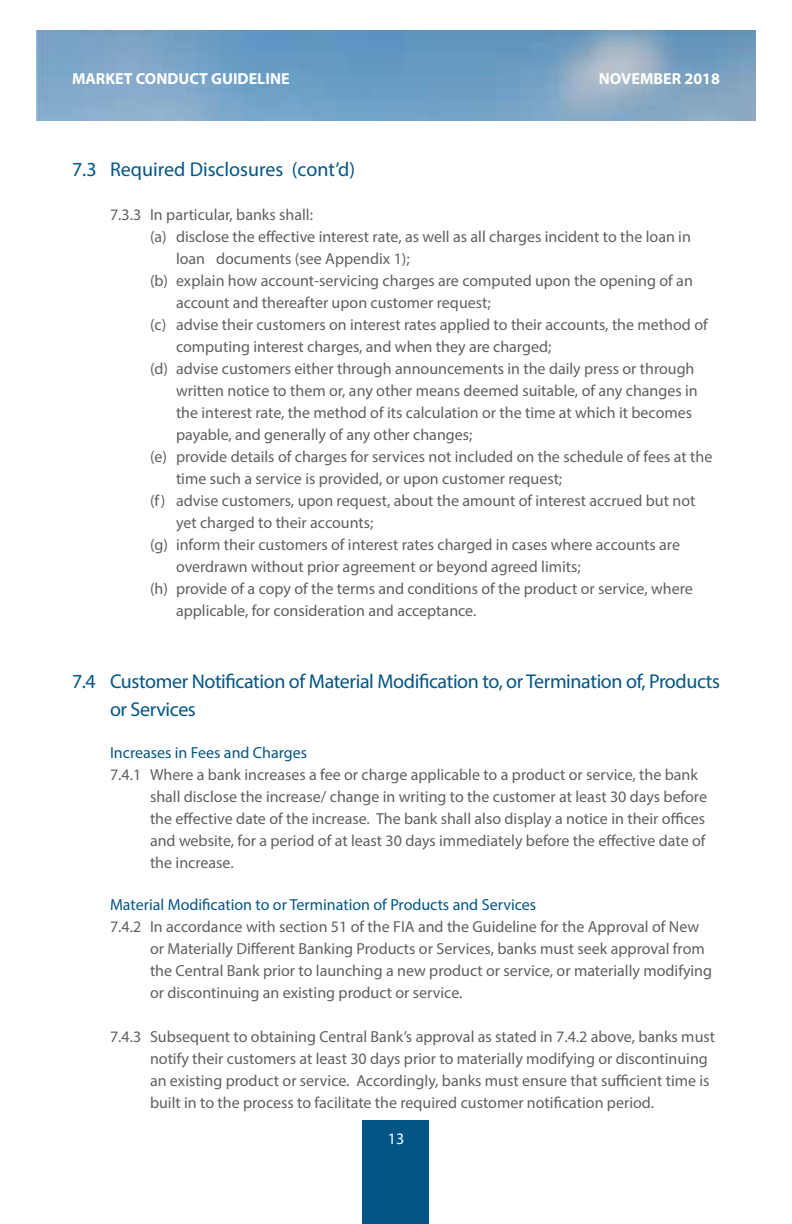
<style>
.page{position:relative;width:792px;height:1224px;background:#fff}
.page>*{position:absolute;margin:0;border:0;box-sizing:border-box;transform-origin:0 0}
.t1{font:20px/28px "Myriad Pro";letter-spacing:-.02em;color:#025686}
.t2{font:20px "Myriad Pro";color:#025686}
.t3{font:16px/22px "Myriad Pro";color:#606063}
.t4{font:16px "Myriad Pro";color:#025686}
.t5{font:700 16px "Myriad Pro";color:#fff}
.t6{font:16px "Myriad Pro";color:#fff}
</style>
<div class="page">
<img style="left:36px;top:30px;width:720px;height:91px">
<div style="left:363px;top:1120px;width:66px;height:104px;background:#025686"></div>
<p class="t5" style="left:72px;top:68px;width:219px">MARKET CONDUCT GUIDELINE</p>
<p class="t5" style="left:599px;top:68px;width:123px">NOVEMBER 2018</p>
<p class="t2" style="left:72px;top:157px;width:285px">7.3 Required Disclosures (cont’d)</p>
<p class="t3" style="left:110px;top:204px;width:205px">7.3.3 In particular, banks shall:</p>
<p class="t3" style="left:150px;top:226px;width:542px">(a) disclose the effective interest rate, as well as all charges incident to the loan in</p>
<p class="t3" style="left:176px;top:248px;width:235px">loan documents (see Appendix 1);</p>
<p class="t3" style="left:150px;top:270px;width:544px">(b) explain how account-servicing charges are computed upon the opening of an</p>
<p class="t3" style="left:176px;top:292px;width:316px">account and thereafter upon customer request;</p>
<p class="t3" style="left:150px;top:314px;width:559px">(c) advise their customers on interest rates applied to their accounts, the method of</p>
<p class="t3" style="left:176px;top:336px;width:377px">computing interest charges, and when they are charged;</p>
<p class="t3" style="left:150px;top:358px;width:546px">(d) advise customers either through announcements in the daily press or through</p>
<p class="t3" style="left:176px;top:380px;width:523px">written notice to them or, any other means deemed suitable, of any changes in</p>
<p class="t3" style="left:176px;top:402px;width:518px">the interest rate, the method of its calculation or the time at which it becomes</p>
<p class="t3" style="left:176px;top:424px;width:298px">payable, and generally of any other changes;</p>
<p class="t3" style="left:150px;top:446px;width:564px">(e) provide details of charges for services not included on the schedule of fees at the</p>
<p class="t3" style="left:176px;top:468px;width:388px">time such a service is provided, or upon customer request;</p>
<p class="t3" style="left:150px;top:490px;width:547px">(f) advise customers, upon request, about the amount of interest accrued but not</p>
<p class="t3" style="left:176px;top:512px;width:199px">yet charged to their accounts;</p>
<p class="t3" style="left:150px;top:534px;width:532px">(g) inform their customers of interest rates charged in cases where accounts are</p>
<p class="t3" style="left:176px;top:556px;width:406px">overdrawn without prior agreement or beyond agreed limits;</p>
<p class="t3" style="left:150px;top:578px;width:544px">(h) provide of a copy of the terms and conditions of the product or service, where</p>
<p class="t3" style="left:176px;top:600px;width:302px">applicable, for consideration and acceptance.</p>
<p class="t1" style="left:110px;top:667px;width:612px;text-indent:-38px">7.4 Customer Notification of Material Modification to, or Termination of, Products or Services</p>
<p class="t4" style="left:110px;top:743px;width:199px">Increases in Fees and Charges</p>
<p class="t3" style="left:150px;top:764px;width:559px;text-indent:-40px">7.4.1 Where a bank increases a fee or charge applicable to a product or service, the bank shall disclose the increase/ change in writing to the customer at least 30 days before the effective date of the increase. The bank shall also display a notice in their offices and website, for a period of at least 30 days immediately before the effective date of the increase.</p>
<p class="t4" style="left:110px;top:895px;width:428px">Material Modification to or Termination of Products and Services</p>
<p class="t3" style="left:150px;top:916px;width:564px;text-indent:-40px">7.4.2 In accordance with section 51 of the FIA and the Guideline for the Approval of New or Materially Different Banking Products or Services, banks must seek approval from the Central Bank prior to launching a new product or service, or materially modifying or discontinuing an existing product or service.</p>
<p class="t3" style="left:150px;top:1026px;width:567px;text-indent:-40px">7.4.3 Subsequent to obtaining Central Bank’s approval as stated in 7.4.2 above, banks must notify their customers at least 30 days prior to materially modifying or discontinuing an existing product or service. Accordingly, banks must ensure that sufficient time is built in to the process to facilitate the required customer notification period.</p>
<p class="t6" style="left:388px;top:1129px;width:18px">13</p>
</div>
